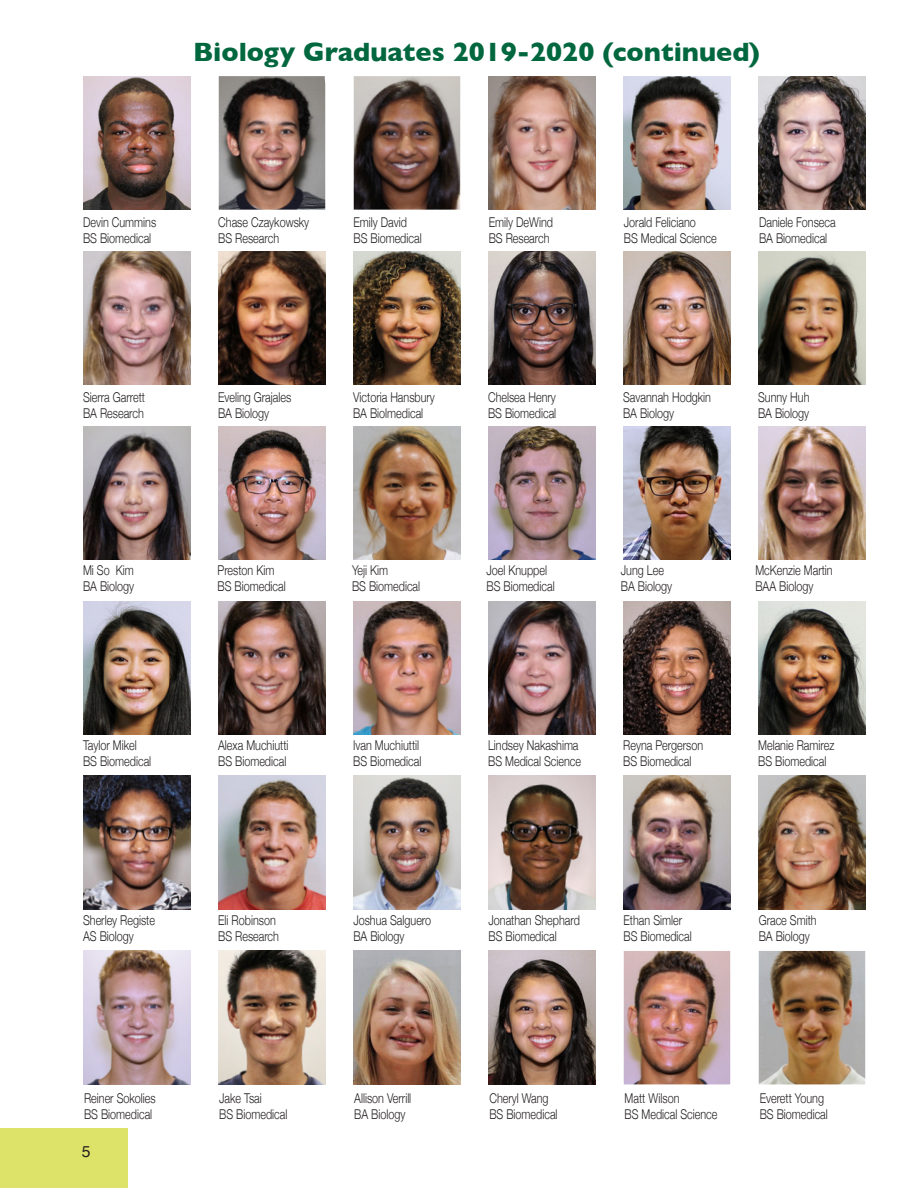
<style>
.page{position:relative;width:918px;height:1188px;background:#fff}
.page>*{position:absolute;margin:0;border:0;box-sizing:border-box;transform-origin:0 0}
.subhead{font:700 27px "Gill Sans";color:#00673e}
.body_copy{font:15.75px "Helvetica";color:#231f20}
.body_copy-2{font:300 13.5px/16.2px "Helvetica Neue";color:#231f20;scale:.8 1}
</style>
<div class="page">
<img style="left:84px;top:76px;width:106px;height:134px">
<img style="left:84px;top:251px;width:106px;height:134px">
<img style="left:84px;top:426px;width:106px;height:134px">
<img style="left:84px;top:601px;width:106px;height:134px">
<img style="left:84px;top:776px;width:106px;height:133px">
<img style="left:84px;top:951px;width:106px;height:133px">
<img style="left:219px;top:76px;width:106px;height:134px">
<img style="left:219px;top:251px;width:106px;height:134px">
<img style="left:219px;top:426px;width:106px;height:134px">
<img style="left:219px;top:601px;width:106px;height:134px">
<img style="left:219px;top:776px;width:106px;height:133px">
<img style="left:219px;top:951px;width:106px;height:133px">
<img style="left:354px;top:76px;width:106px;height:134px">
<img style="left:354px;top:251px;width:106px;height:134px">
<img style="left:354px;top:426px;width:106px;height:134px">
<img style="left:354px;top:601px;width:106px;height:134px">
<img style="left:354px;top:776px;width:106px;height:133px">
<img style="left:354px;top:951px;width:106px;height:133px">
<img style="left:489px;top:76px;width:106px;height:134px">
<img style="left:489px;top:251px;width:106px;height:134px">
<img style="left:489px;top:426px;width:106px;height:134px">
<img style="left:489px;top:601px;width:106px;height:134px">
<img style="left:489px;top:776px;width:106px;height:133px">
<img style="left:489px;top:951px;width:106px;height:133px">
<img style="left:624px;top:76px;width:106px;height:134px">
<img style="left:624px;top:251px;width:106px;height:134px">
<img style="left:624px;top:426px;width:106px;height:134px">
<img style="left:624px;top:601px;width:106px;height:134px">
<img style="left:624px;top:776px;width:106px;height:133px">
<img style="left:624px;top:951px;width:106px;height:133px">
<img style="left:759px;top:76px;width:106px;height:134px">
<img style="left:759px;top:251px;width:106px;height:134px">
<img style="left:759px;top:426px;width:106px;height:134px">
<img style="left:759px;top:601px;width:106px;height:134px">
<img style="left:759px;top:776px;width:106px;height:133px">
<img style="left:759px;top:951px;width:106px;height:133px">
<div style="left:0;top:1128px;width:128px;height:60px;background:#dde269"></div>
<p class="subhead" style="left:193px;top:30px;width:568px">Biology Graduates 2019-2020 (continued)</p>
<p class="body_copy-2" style="left:83px;top:213px;width:93px">Devin Cummins</p>
<p class="body_copy-2" style="left:83px;top:229px;width:87px">BS Biomedical</p>
<p class="body_copy-2" style="left:218px;top:213px;width:115px">Chase Czaykowsky</p>
<p class="body_copy-2" style="left:218px;top:229px;width:78px">BS Research</p>
<p class="body_copy-2" style="left:353px;top:213px;width:69px">Emily David</p>
<p class="body_copy-2" style="left:353px;top:229px;width:87px">BS Biomedical</p>
<p class="body_copy-2" style="left:489px;top:213px;width:82px">Emily DeWind</p>
<p class="body_copy-2" style="left:489px;top:229px;width:78px">BS Research</p>
<p class="body_copy-2" style="left:624px;top:213px;width:92px">Jorald Feliciano</p>
<p class="body_copy-2" style="left:624px;top:229px;width:118px">BS Medical Science</p>
<p class="body_copy-2" style="left:759px;top:213px;width:97px">Daniele Fonseca</p>
<p class="body_copy-2" style="left:759px;top:229px;width:87px">BA Biomedical</p>
<p class="body_copy-2" style="left:83px;top:388px;width:79px">Sierra Garrett</p>
<p class="body_copy-2" style="left:83px;top:404px;width:78px">BA Research</p>
<p class="body_copy-2" style="left:218px;top:388px;width:93px">Eveling Grajales</p>
<p class="body_copy-2" style="left:218px;top:404px;width:66px">BA Biology</p>
<p class="body_copy-2" style="left:353px;top:388px;width:104px">Victoria Hansbury<br>BA Biolmedical</p>
<p class="body_copy-2" style="left:488px;top:388px;width:86px">Chelsea Henry</p>
<p class="body_copy-2" style="left:488px;top:404px;width:87px">BS Biomedical</p>
<p class="body_copy-2" style="left:623px;top:388px;width:112px">Savannah Hodgkin</p>
<p class="body_copy-2" style="left:623px;top:404px;width:66px">BA Biology</p>
<p class="body_copy-2" style="left:758px;top:388px;width:66px">Sunny Huh</p>
<p class="body_copy-2" style="left:758px;top:404px;width:66px">BA Biology</p>
<p class="body_copy-2" style="left:83px;top:561px;width:65px">Mi So Kim</p>
<p class="body_copy-2" style="left:83px;top:577px;width:66px">BA Biology</p>
<p class="body_copy-2" style="left:218px;top:561px;width:73px">Preston Kim</p>
<p class="body_copy-2" style="left:218px;top:577px;width:87px">BS Biomedical</p>
<p class="body_copy-2" style="left:352px;top:561px;width:47px">Yeji Kim</p>
<p class="body_copy-2" style="left:352px;top:577px;width:87px">BS Biomedical</p>
<p class="body_copy-2" style="left:486px;top:561px;width:77px">Joel Knuppel</p>
<p class="body_copy-2" style="left:486px;top:577px;width:87px">BS Biomedical</p>
<p class="body_copy-2" style="left:621px;top:561px;width:55px">Jung Lee</p>
<p class="body_copy-2" style="left:621px;top:577px;width:66px">BA Biology</p>
<p class="body_copy-2" style="left:755px;top:561px;width:98px">McKenzie Martin</p>
<p class="body_copy-2" style="left:755px;top:577px;width:74px">BAA Biology</p>
<p class="body_copy-2" style="left:83px;top:736px;width:69px">Taylor Mikel</p>
<p class="body_copy-2" style="left:83px;top:752px;width:87px">BS Biomedical</p>
<p class="body_copy-2" style="left:218px;top:736px;width:90px">Alexa Muchiutti</p>
<p class="body_copy-2" style="left:218px;top:752px;width:87px">BS Biomedical</p>
<p class="body_copy-2" style="left:353px;top:736px;width:84px">Ivan Muchiuttil</p>
<p class="body_copy-2" style="left:353px;top:752px;width:87px">BS Biomedical</p>
<p class="body_copy-2" style="left:488px;top:736px;width:115px">Lindsey Nakashima</p>
<p class="body_copy-2" style="left:488px;top:752px;width:118px">BS Medical Science</p>
<p class="body_copy-2" style="left:623px;top:736px;width:102px">Reyna Pergerson</p>
<p class="body_copy-2" style="left:623px;top:752px;width:87px">BS Biomedical</p>
<p class="body_copy-2" style="left:758px;top:736px;width:97px">Melanie Ramirez</p>
<p class="body_copy-2" style="left:758px;top:752px;width:87px">BS Biomedical</p>
<p class="body_copy-2" style="left:83px;top:911px;width:92px">Sherley Registe</p>
<p class="body_copy-2" style="left:83px;top:927px;width:65px">AS Biology</p>
<p class="body_copy-2" style="left:218px;top:911px;width:74px">Eli Robinson</p>
<p class="body_copy-2" style="left:218px;top:927px;width:78px">BS Research</p>
<p class="body_copy-2" style="left:353px;top:911px;width:99px">Joshua Salguero</p>
<p class="body_copy-2" style="left:353px;top:927px;width:66px">BA Biology</p>
<p class="body_copy-2" style="left:488px;top:911px;width:116px">Jonathan Shephard</p>
<p class="body_copy-2" style="left:488px;top:927px;width:87px">BS Biomedical</p>
<p class="body_copy-2" style="left:624px;top:911px;width:75px">Ethan Simler</p>
<p class="body_copy-2" style="left:624px;top:927px;width:87px">BS Biomedical</p>
<p class="body_copy-2" style="left:759px;top:911px;width:74px">Grace Smith</p>
<p class="body_copy-2" style="left:759px;top:927px;width:66px">BA Biology</p>
<p class="body_copy-2" style="left:84px;top:1089px;width:91px">Reiner Sokolies</p>
<p class="body_copy-2" style="left:84px;top:1105px;width:87px">BS Biomedical</p>
<p class="body_copy-2" style="left:219px;top:1089px;width:55px">Jake Tsai</p>
<p class="body_copy-2" style="left:219px;top:1105px;width:87px">BS Biomedical</p>
<p class="body_copy-2" style="left:354px;top:1089px;width:73px">Allison Verrill</p>
<p class="body_copy-2" style="left:354px;top:1105px;width:66px">BA Biology</p>
<p class="body_copy-2" style="left:489px;top:1089px;width:76px">Cheryl Wang</p>
<p class="body_copy-2" style="left:489px;top:1105px;width:87px">BS Biomedical</p>
<p class="body_copy-2" style="left:625px;top:1089px;width:70px">Matt Wilson</p>
<p class="body_copy-2" style="left:625px;top:1105px;width:118px">BS Medical Science</p>
<p class="body_copy-2" style="left:760px;top:1089px;width:82px">Everett Young</p>
<p class="body_copy-2" style="left:760px;top:1105px;width:87px">BS Biomedical</p>
<p class="body_copy" style="left:82px;top:1140px;width:10px">5</p>
</div>
